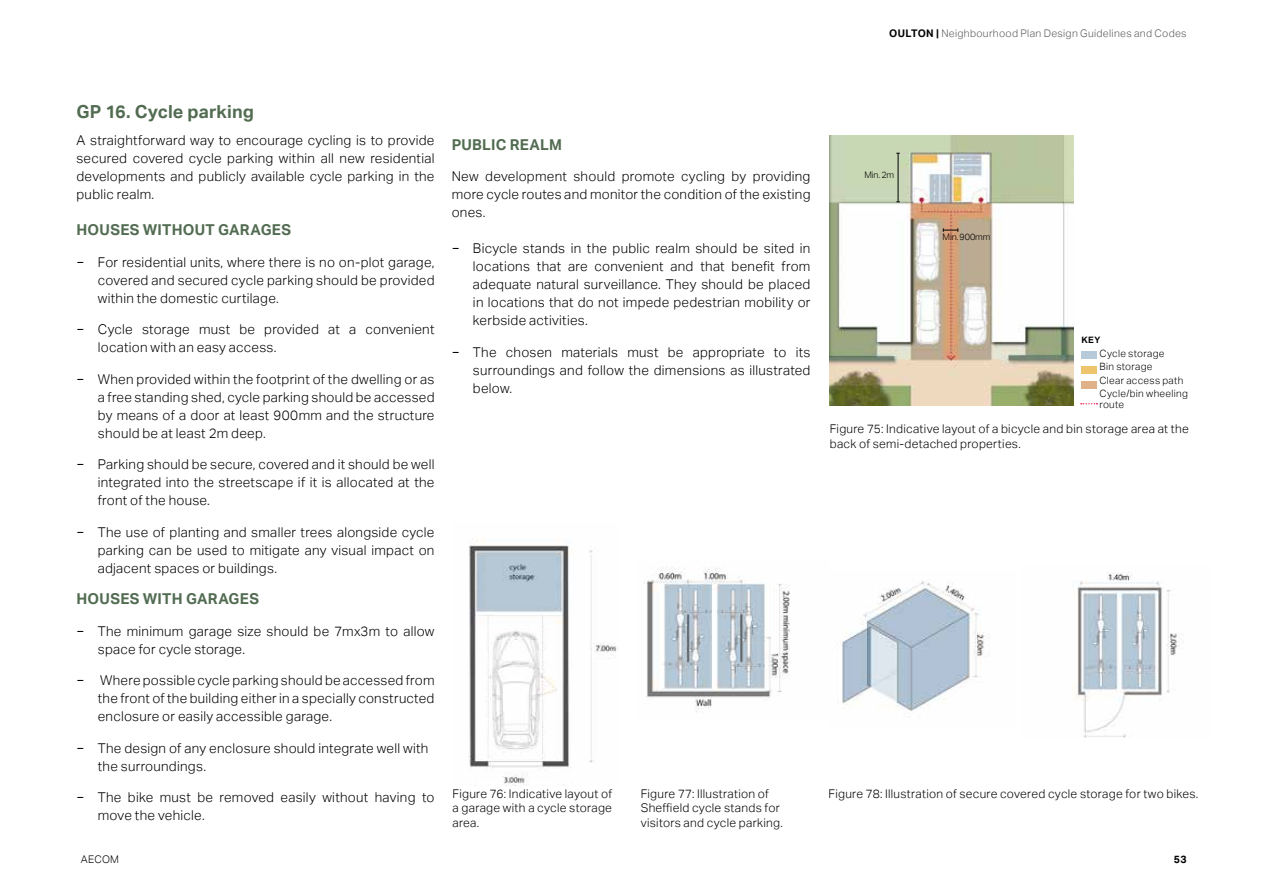
<style>
.page{position:relative;width:1263px;height:893px;background:#fff}
.page>*{position:absolute;margin:0;border:0;box-sizing:border-box;transform-origin:0 0}
.t1{font:700 18px "AECOM Sans";letter-spacing:.005em;color:#526c52}
.t2{font:700 15px "AECOM Sans";letter-spacing:.015em;color:#526c52}
.t3{font:300 13.5px/18px "AECOM Sans";letter-spacing:.02em;color:#000;text-align:justify}
.t4{font:300 12px/14.4px "AECOM Sans";letter-spacing:.025em;color:#000}
.t5{font:300 10.5px "AECOM Sans";letter-spacing:.03em;color:#58595b}
.t6{font:300 10.5px "AECOM Sans";letter-spacing:.025em;color:#000}
.t7{font:700 10.5px "AECOM Sans";color:#000}
.t8{font:300 10.05px/13.5px "AECOM Sans";letter-spacing:.03em;color:#000}
.t9{font:300 9px "AECOM Sans";letter-spacing:-.015em;color:#000}
.t10{font:700 8.85px "Arial";color:#000}
.s1{font-weight:700;color:#000}
.s2{font-weight:400}
</style>
<div class="page">
<img style="left:469px;top:539px;width:148px;height:246px">
<img style="left:830px;top:136px;width:243px;height:270px">
<hr style="left:898px;top:153px;width:1px;height:49px;background:#000">
<svg style="left:943px;top:228px;width:15px;height:4px"></svg>
<div style="left:1082px;top:351px;width:15px;height:8px;background:#b7cad9"></div>
<div style="left:1082px;top:366px;width:15px;height:7px;background:#eec56d"></div>
<div style="left:1082px;top:381px;width:15px;height:8px;background:#deb188"></div>
<svg style="left:1081px;top:403px;width:16px;height:1px"></svg>
<img style="left:842px;top:581px;width:148px;height:130px">
<img style="left:1073px;top:572px;width:111px;height:165px">
<img style="left:644px;top:567px;width:146px;height:146px">
<p class="t5" style="left:889px;top:27px;width:299px"><span class="s1">OULTON |</span> Neighbourhood Plan Design Guidelines and Codes</p>
<h1 class="t1" style="left:77px;top:102px;width:179px">GP 16. Cycle parking</h1>
<p class="t3" style="left:77px;top:132px;width:359px">A straightforward way to encourage cycling is to provide secured covered cycle parking within all new residential developments and publicly available cycle parking in the public realm.</p>
<p class="t2" style="left:77px;top:221px;width:216px">HOUSES WITHOUT GARAGES</p>
<p class="t3" style="left:98px;top:253px;width:338px;text-indent:-21px"><span class="s2">−</span> For residential units, where there is no on-plot garage, covered and secured cycle parking should be provided within the domestic curtilage.</p>
<p class="t3" style="left:98px;top:321px;width:338px;text-indent:-21px"><span class="s2">−</span> Cycle storage must be provided at a convenient location with an easy access.</p>
<p class="t3" style="left:98px;top:370px;width:338px;text-indent:-21px"><span class="s2">−</span> When provided within the footprint of the dwelling or as a free standing shed, cycle parking should be accessed by means of a door at least 900mm and the structure should be at least 2m deep.</p>
<p class="t3" style="left:98px;top:456px;width:338px;text-indent:-21px"><span class="s2">−</span> Parking should be secure, covered and it should be well integrated into the streetscape if it is allocated at the front of the house.</p>
<p class="t3" style="left:98px;top:523px;width:338px;text-indent:-21px"><span class="s2">−</span> The use of planting and smaller trees alongside cycle parking can be used to mitigate any visual impact on adjacent spaces or buildings.</p>
<p class="t2" style="left:77px;top:590px;width:184px">HOUSES WITH GARAGES</p>
<p class="t3" style="left:98px;top:622px;width:338px;text-indent:-21px"><span class="s2">−</span> The minimum garage size should be 7mx3m to allow space for cycle storage.</p>
<p class="t3" style="left:98px;top:672px;width:338px;text-indent:-21px"><span class="s2">−</span> Where possible cycle parking should be accessed from the front of the building either in a specially constructed enclosure or easily accessible garage.</p>
<p class="t3" style="left:98px;top:739px;width:332px;text-indent:-21px"><span class="s2">−</span> The design of any enclosure should integrate well with the surroundings.</p>
<p class="t3" style="left:98px;top:789px;width:338px;text-indent:-21px"><span class="s2">−</span> The bike must be removed easily without having to move the vehicle.</p>
<p class="t2" style="left:452px;top:136px;width:112px">PUBLIC REALM</p>
<p class="t3" style="left:452px;top:168px;width:360px">New development should promote cycling by providing more cycle routes and monitor the condition of the existing ones.</p>
<p class="t3" style="left:473px;top:240px;width:339px;text-indent:-21px"><span class="s2">−</span> Bicycle stands in the public realm should be sited in locations that are convenient and that benefit from adequate natural surveillance. They should be placed in locations that do not impede pedestrian mobility or kerbside activities.</p>
<p class="t3" style="left:473px;top:343px;width:339px;text-indent:-21px"><span class="s2">−</span> The chosen materials must be appropriate to its surroundings and follow the dimensions as illustrated below.</p>
<p class="t4" style="left:452px;top:787px;width:161px;text-align:justify">Figure 76: Indicative layout of a garage with a cycle storage area.</p>
<p class="t4" style="left:641px;top:787px;width:144px">Figure 77: Illustration of<br>Sheffield cycle stands for visitors and cycle parking.</p>
<p class="t9" style="left:864px;top:169px;width:31px">Min. 2m</p>
<p class="t9" style="left:942px;top:231px;width:49px">Min. 900mm</p>
<p class="t10" style="left:1081px;top:334px;width:20px">KEY</p>
<p class="t8" style="left:1099px;top:347px;width:90px">Cycle storage<br>Bin storage<br>Clear access path<br>Cycle/bin wheeling</p>
<p class="t8" style="left:1099px;top:397px;width:26px">route</p>
<p class="t4" style="left:830px;top:422px;width:361px">Figure 75: Indicative layout of a bicycle and bin storage area at the back of semi-detached properties.</p>
<p class="t4" style="left:828px;top:787px;width:371px">Figure 78: Illustration of secure covered cycle storage for two bikes.</p>
<p class="t6" style="left:81px;top:853px;width:40px">AECOM</p>
<p class="t7" style="left:1174px;top:853px;width:14px">53</p>
</div>
